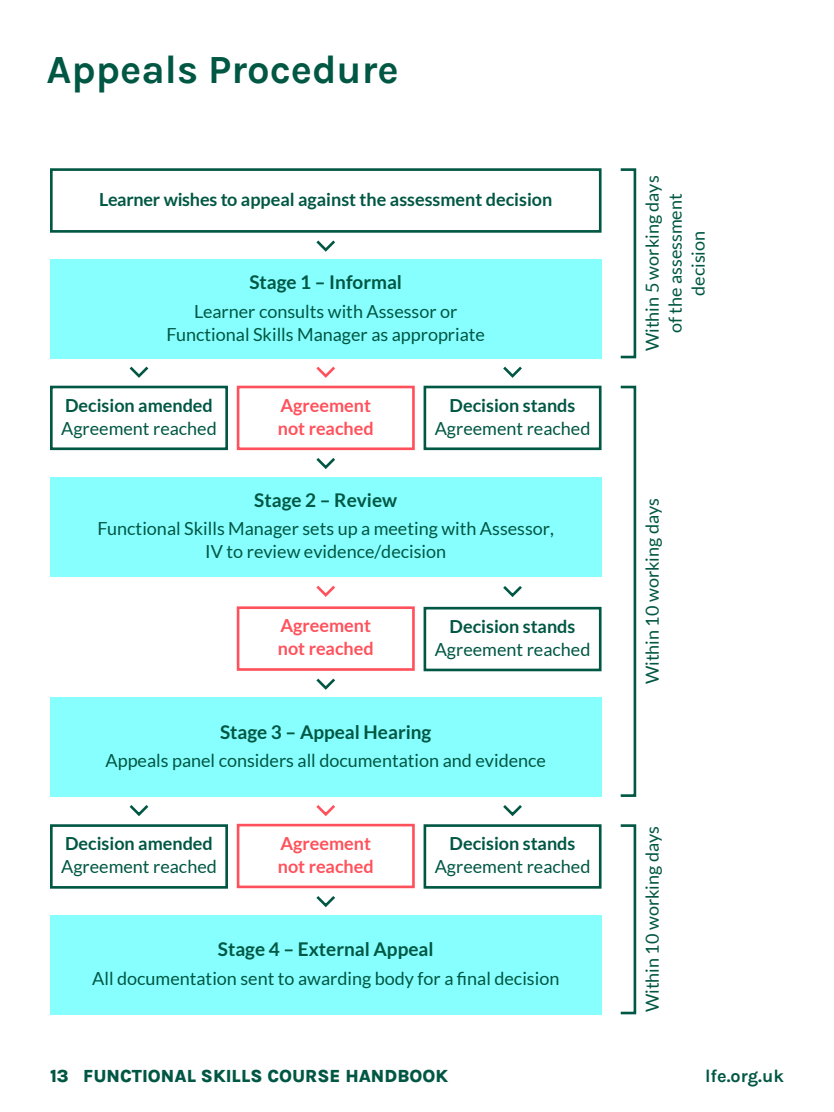
<style>
.page{position:relative;width:834px;height:1112px;background:#fff}
.page>*{position:absolute;margin:0;border:0;box-sizing:border-box;transform-origin:0 0}
.t1{font:700 40px "Karla";color:#005743}
.t2{font:700 18.95px "Lato";color:#005743}
.t3{font:18px/23px "Lato";color:#005743;text-align:center}
.t4{font:700 18px "Lato";color:#005743}
.t5{font:700 18px/23px "Lato";color:#ff515b}
.t6{font:800 18px "Karla";color:#005743}
.t7{font:700 18px "Karla";color:#005743}
</style>
<div class="page">
<div style="left:50px;top:168px;width:552px;height:65px;border:3px solid #005743"></div>
<div style="left:50px;top:260px;width:552px;height:99px;background:#87ffff"></div>
<div style="left:50px;top:698px;width:552px;height:99px;background:#87ffff"></div>
<div style="left:50px;top:915px;width:552px;height:99px;background:#87ffff"></div>
<div style="left:50px;top:477px;width:552px;height:99px;background:#87ffff"></div>
<div style="left:50px;top:386px;width:178px;height:64px;border:3px solid #005743"></div>
<div style="left:237px;top:386px;width:178px;height:64px;border:3px solid #ff515b"></div>
<div style="left:237px;top:824px;width:178px;height:64px;border:3px solid #ff515b"></div>
<div style="left:424px;top:386px;width:178px;height:64px;border:3px solid #005743"></div>
<div style="left:424px;top:607px;width:178px;height:64px;border:3px solid #005743"></div>
<div style="left:237px;top:606px;width:178px;height:65px;border:3px solid #ff515b"></div>
<svg style="left:620px;top:385px;width:17px;height:412px"></svg>
<svg style="left:620px;top:824px;width:17px;height:191px"></svg>
<svg style="left:620px;top:168px;width:17px;height:191px"></svg>
<div style="left:50px;top:824px;width:178px;height:65px;border:3px solid #005743"></div>
<div style="left:424px;top:824px;width:178px;height:65px;border:3px solid #005743"></div>
<svg style="left:316px;top:240px;width:19px;height:12px"></svg>
<svg style="left:316px;top:458px;width:19px;height:11px"></svg>
<svg style="left:316px;top:678px;width:19px;height:12px"></svg>
<svg style="left:316px;top:366px;width:19px;height:12px"></svg>
<svg style="left:316px;top:585px;width:19px;height:12px"></svg>
<svg style="left:129px;top:366px;width:20px;height:12px"></svg>
<svg style="left:503px;top:366px;width:19px;height:12px"></svg>
<svg style="left:503px;top:586px;width:19px;height:11px"></svg>
<svg style="left:316px;top:896px;width:19px;height:12px"></svg>
<svg style="left:316px;top:805px;width:19px;height:11px"></svg>
<svg style="left:129px;top:805px;width:20px;height:11px"></svg>
<svg style="left:503px;top:805px;width:19px;height:12px"></svg>
<h1 class="t1" style="left:46px;top:43px;width:354px">Appeals Procedure</h1>
<p class="t4" style="left:99px;top:189px;width:455px">Learner wishes to appeal against the assessment decision</p>
<p class="t2" style="left:249px;top:272px;width:154px">Stage 1 – Informal</p>
<p class="t3" style="left:166px;top:299px;width:320px">Learner consults with Assessor or<br>Functional Skills Manager as appropriate</p>
<p class="t4" style="left:65px;top:395px;width:149px">Decision amended</p>
<p class="t3" style="left:61px;top:417px;width:157px">Agreement reached</p>
<p class="t5" style="left:278px;top:393px;width:97px">Agreement not reached</p>
<p class="t4" style="left:450px;top:395px;width:127px">Decision stands</p>
<p class="t3" style="left:435px;top:417px;width:157px">Agreement reached</p>
<p class="t2" style="left:254px;top:489px;width:144px">Stage 2 – Review</p>
<p class="t3" style="left:98px;top:517px;width:458px">Functional Skills Manager sets up a meeting with Assessor,<br>IV to review evidence/decision</p>
<p class="t5" style="left:278px;top:614px;width:97px">Agreement not reached</p>
<p class="t4" style="left:450px;top:616px;width:127px">Decision stands</p>
<p class="t3" style="left:435px;top:638px;width:157px">Agreement reached</p>
<p class="t2" style="left:220px;top:721px;width:213px">Stage 3 – Appeal Hearing</p>
<p class="t3" style="left:106px;top:749px;width:442px">Appeals panel considers all documentation and evidence</p>
<p class="t4" style="left:65px;top:833px;width:149px">Decision amended</p>
<p class="t3" style="left:61px;top:855px;width:157px">Agreement reached</p>
<p class="t5" style="left:278px;top:832px;width:97px">Agreement not reached</p>
<p class="t4" style="left:450px;top:833px;width:127px">Decision stands</p>
<p class="t3" style="left:435px;top:855px;width:157px">Agreement reached</p>
<p class="t2" style="left:218px;top:939px;width:217px">Stage 4 – External Appeal</p>
<p class="t3" style="left:92px;top:967px;width:469px">All documentation sent to awarding body for a final decision</p>
<p class="t3" style="left:641px;top:351px;width:177px;rotate:-90deg">Within 5 working days of the assessment decision</p>
<p class="t3" style="left:641px;top:684px;width:188px;rotate:-90deg">Within 10 working days</p>
<p class="t3" style="left:641px;top:1012px;width:188px;rotate:-90deg">Within 10 working days</p>
<p class="t6" style="left:50px;top:1063px;width:400px">13 FUNCTIONAL SKILLS COURSE HANDBOOK</p>
<p class="t7" style="left:705px;top:1064px;width:80px">lfe.org.uk</p>
</div>
